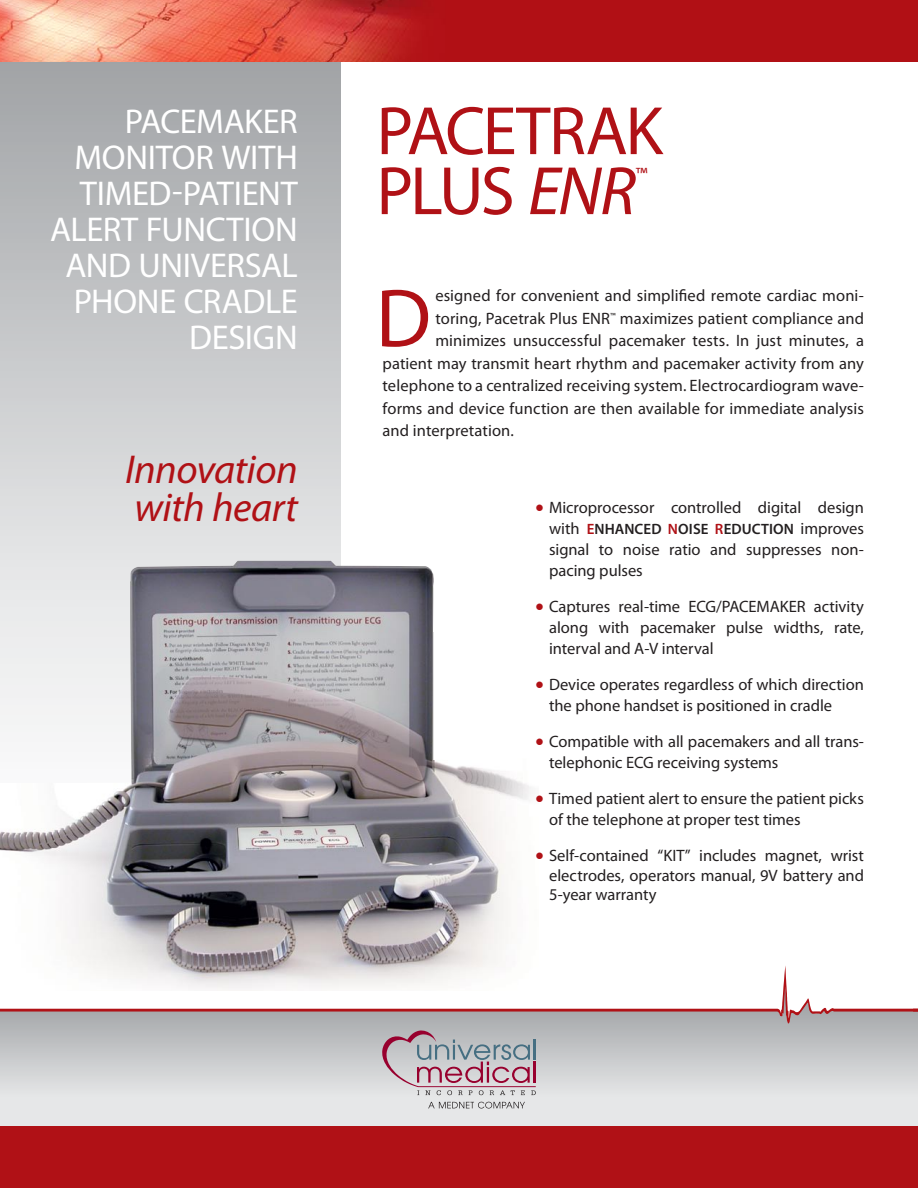
<style>
.page{position:relative;width:918px;height:1188px;background:#fff}
.page>*{position:absolute;margin:0;border:0;box-sizing:border-box;transform-origin:0 0}
.t1{font:83.25px "Myriad Pro";color:#b01116}
.t2{font:69px/60px "Myriad Pro";letter-spacing:-.045em;color:#b01116}
.t3{font:italic 40.5px/37.5px "Myriad Pro";letter-spacing:-.015em;color:#b01116}
.t4{font:34.5px "Myriad Pro";letter-spacing:-.01em;color:#fff}
.t5{font:19.5px "Myriad Pro";color:#b01116}
.t6{font:16.5px/21px "Myriad Pro";color:#231f20}
.t7{font:600 15px "Myriad Pro";letter-spacing:.01em;color:#231f20}
.s1{font-style:italic}
.s2{color:#b01116}
.s3{font-weight:400;font-size:16.5px}
</style>
<div class="page">
<svg style="left:0;top:61px;width:340px;height:500px;background:#c2c4c6"></svg>
<svg style="left:0;top:1024px;width:913px;height:102px;background:#d3d4d6"></svg>
<svg style="left:0;top:966px;width:913px;height:58px"></svg>
<img style="left:0;top:0;width:918px;height:61px">
<div style="left:0;top:1126px;width:918px;height:62px;background:#b01116"></div>
<svg style="left:381px;top:1030px;width:155px;height:65px;background:#bcafb6"></svg>
<hr style="left:534px;top:1062px;width:2px;height:21px;background:#98002e">
<svg style="left:428px;top:1102px;width:97px;height:7px"></svg>
<svg style="left:913px;top:1008px;width:5px;height:118px"></svg>
<img style="left:0;top:561px;width:539px;height:430px">
<h3 class="t4" style="left:125px;top:100px;width:155px">Pacemaker</h3>
<h3 class="t4" style="left:74px;top:136px;width:225px">Monitor with</h3>
<h3 class="t4" style="left:80px;top:172px;width:219px">timed-patient</h3>
<h3 class="t4" style="left:50px;top:208px;width:244px">alert function</h3>
<h3 class="t4" style="left:65px;top:244px;width:198px">and UNIVERSAL</h3>
<h3 class="t4" style="left:74px;top:280px;width:222px">phone cradle</h3>
<h3 class="t4" style="left:189px;top:316px;width:105px">design</h3>
<h3 class="t3" style="left:125px;top:450px;width:174px">Innovation with heart</h3>
<h2 class="t2" style="left:376px;top:100px;width:288px">Pacetrak<br>Plus <span class="s1">ENR</span></h2>
<p class="t5" style="left:636px;top:162px;width:14px">™</p>
<h1 class="t1" style="left:376px;top:267px;width:57px">D</h1>
<p class="t6" style="left:435px;top:285px;width:430px">esigned for convenient and simplified remote cardiac moni-</p>
<p class="t6" style="left:435px;top:308px;width:430px">toring, Pacetrak Plus ENR<sup>™</sup> maximizes patient compliance and</p>
<p class="t6" style="left:435px;top:330px;width:430px">minimizes unsuccessful pacemaker tests. In just minutes, a</p>
<p class="t6" style="left:382px;top:353px;width:483px">patient may transmit heart rhythm and pacemaker activity from any</p>
<p class="t6" style="left:382px;top:375px;width:483px">telephone to a centralized receiving system. Electrocardiogram wave-</p>
<p class="t6" style="left:382px;top:398px;width:483px">forms and device function are then available for immediate analysis</p>
<p class="t6" style="left:382px;top:420px;width:133px">and interpretation.</p>
<p class="t6" style="left:536px;top:497px;width:330px"><span class="s2">•</span> Microprocessor controlled digital design</p>
<p class="t7" style="left:549px;top:519px;width:316px"><span class="s3">with</span> <span class="s2">E</span>NHANCED <span class="s2">N</span>OISE <span class="s2">R</span>EDUCTION <span class="s3">improves</span></p>
<p class="t6" style="left:549px;top:539px;width:316px">signal to noise ratio and suppresses non&shy;pacing pulses</p>
<p class="t6" style="left:549px;top:596px;width:316px;text-align:justify;text-indent:-14px"><span class="s2">•</span> Captures real-time ecg/pacemaker activity along with pacemaker pulse widths, rate, interval and A-V interval</p>
<p class="t6" style="left:549px;top:674px;width:316px;text-indent:-14px"><span class="s2">•</span> Device operates regardless of which direction the phone handset is positioned in cradle</p>
<p class="t6" style="left:549px;top:731px;width:316px;text-indent:-14px"><span class="s2">•</span> Compatible with all pacemakers and all trans&shy;telephonic ecg receiving systems</p>
<p class="t6" style="left:549px;top:788px;width:316px;text-indent:-14px"><span class="s2">•</span> Timed patient alert to ensure the patient picks of the telephone at proper test times</p>
<p class="t6" style="left:549px;top:846px;width:316px;line-height:19.5px;text-align:justify;text-indent:-14px"><span class="s2">•</span> Self-contained “kit” includes magnet, wrist electrodes, operators manual, 9V battery and 5-year warranty</p>
</div>
